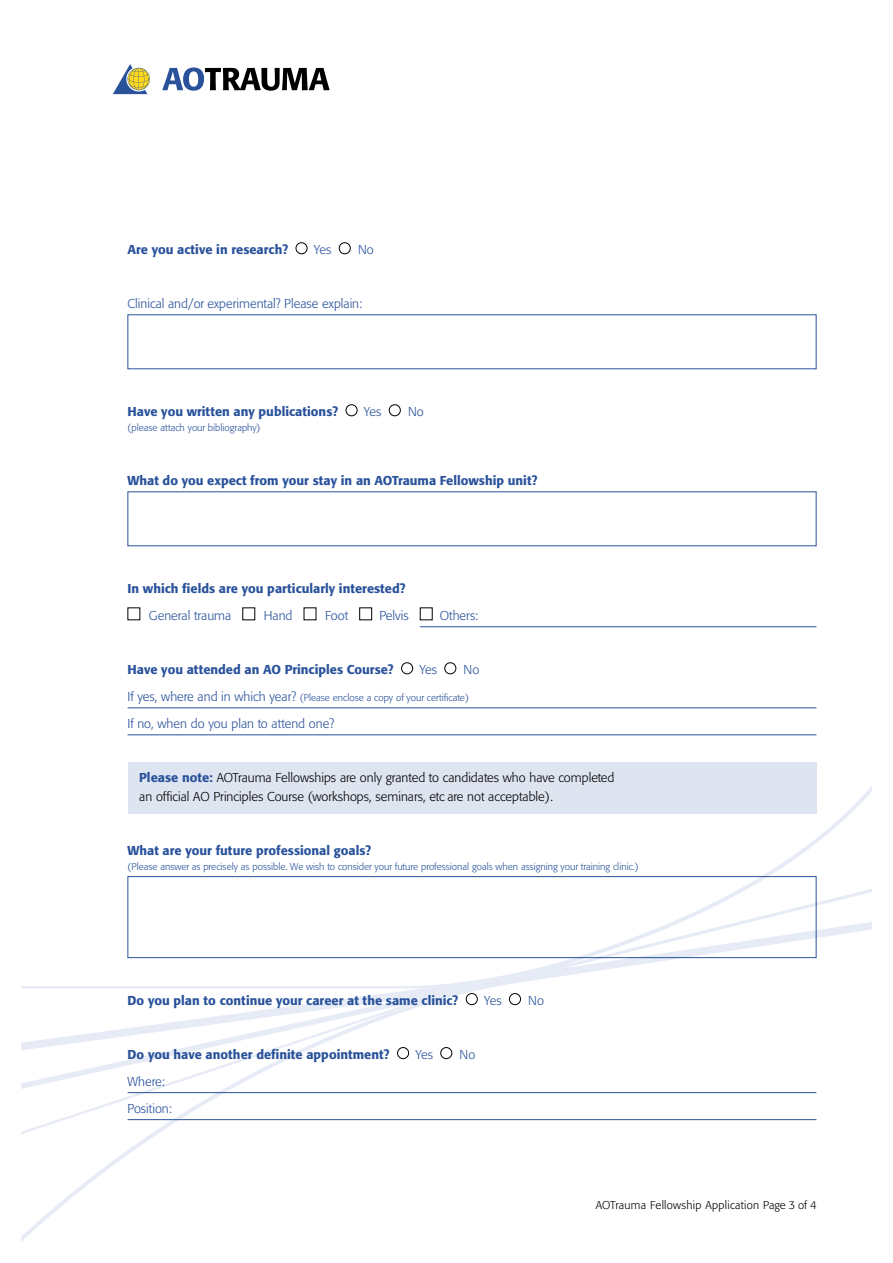
<style>
.page{position:relative;width:893px;height:1263px;background:#fff}
.page>*{position:absolute;margin:0;border:0;box-sizing:border-box;transform-origin:0 0}
.t1{font:500 12.75px "Formata BQ";color:#29529b}
.t2{font:300 12.75px/27px "Formata BQ";color:#29529b}
.t3{font:300 12.75px/18.8px "Formata BQ";color:#000}
.t4{font:300 11.25px "Formata BQ";letter-spacing:.025em;color:#000}
.t5{font:300 9.75px "Formata BQ";color:#29529b}
.s1{font-size:12.75px}
.s2{font-weight:500;color:#29529b}
</style>
<div class="page">
<svg style="left:21px;top:762px;width:851px;height:480px"></svg>
<div style="left:128px;top:762px;width:688px;height:52px;background:#dfe5f0"></div>
<hr style="left:128px;top:707px;width:688px;height:1px;background:#29529b">
<hr style="left:128px;top:734px;width:688px;height:1px;background:#29529b">
<hr style="left:128px;top:1092px;width:688px;height:1px;background:#29529b">
<hr style="left:128px;top:1119px;width:688px;height:1px;background:#29529b">
<div style="left:296px;top:242px;width:11px;height:12px;border:1px solid #000;border-radius:50%"></div>
<div style="left:339px;top:242px;width:12px;height:12px;border:1px solid #000;border-radius:50%"></div>
<div style="left:346px;top:404px;width:11px;height:12px;border:1px solid #000;border-radius:50%"></div>
<div style="left:389px;top:404px;width:12px;height:12px;border:1px solid #000;border-radius:50%"></div>
<div style="left:359px;top:607px;width:13px;height:13px;border:1px solid #000"></div>
<div style="left:401px;top:662px;width:12px;height:12px;border:1px solid #000;border-radius:50%"></div>
<div style="left:444px;top:662px;width:12px;height:12px;border:1px solid #000;border-radius:50%"></div>
<div style="left:466px;top:993px;width:12px;height:12px;border:1px solid #000;border-radius:50%"></div>
<div style="left:509px;top:993px;width:12px;height:12px;border:1px solid #000;border-radius:50%"></div>
<div style="left:397px;top:1047px;width:12px;height:12px;border:1px solid #000;border-radius:50%"></div>
<div style="left:440px;top:1047px;width:12px;height:12px;border:1px solid #000;border-radius:50%"></div>
<hr style="left:420px;top:626px;width:396px;height:1px;background:#29529b">
<div style="left:128px;top:876px;width:688px;height:82px;border:1px solid #29529b"></div>
<svg style="left:162px;top:67px;width:168px;height:24px"></svg>
<svg style="left:113px;top:64px;width:37px;height:30px"></svg>
<p class="t1" style="left:128px;top:242px;width:162px">Are you active in research?</p>
<p class="t2" style="left:314px;top:236px;width:19px">Yes</p>
<p class="t2" style="left:358px;top:236px;width:17px">No</p>
<p class="t2" style="left:128px;top:290px;width:236px">Clinical and/or experimental? Please explain:</p>
<p class="t1" style="left:128px;top:404px;width:212px">Have you written any publications?</p>
<p class="t2" style="left:364px;top:398px;width:19px">Yes</p>
<p class="t2" style="left:408px;top:398px;width:17px">No</p>
<p class="t5" style="left:128px;top:422px;width:134px">(please attach your bibliography)</p>
<p class="t1" style="left:128px;top:473px;width:412px">What do you expect from your stay in an AOTrauma Fellowship unit?</p>
<p class="t1" style="left:128px;top:581px;width:280px">In which fields are you particularly interested?</p>
<p class="t2" style="left:149px;top:602px;width:84px">General trauma</p>
<p class="t2" style="left:264px;top:602px;width:30px">Hand</p>
<p class="t2" style="left:325px;top:602px;width:25px">Foot</p>
<p class="t2" style="left:379px;top:602px;width:31px">Pelvis</p>
<p class="t2" style="left:440px;top:602px;width:40px">Others:</p>
<p class="t1" style="left:128px;top:662px;width:268px">Have you attended an AO Principles Course?</p>
<p class="t2" style="left:419px;top:656px;width:19px">Yes</p>
<p class="t2" style="left:464px;top:656px;width:17px">No</p>
<p class="t5" style="left:128px;top:692px;width:343px"><span class="s1">If yes, where and in which year?</span> (Please enclose a copy of your certificate)</p>
<p class="t2" style="left:128px;top:710px;width:208px">If no, when do you plan to attend one?</p>
<p class="t3" style="left:139px;top:768px;width:477px"><span class="s2">Please note:</span> AOTrauma Fellowships are only granted to candidates who have completed an official AO Principles Course (workshops, seminars, etc are not acceptable).</p>
<p class="t1" style="left:128px;top:842px;width:245px">What are your future professional goals?</p>
<p class="t5" style="left:128px;top:861px;width:513px">(Please answer as precisely as possible. We wish to consider your future professional goals when assigning your training clinic.)</p>
<p class="t1" style="left:128px;top:992px;width:332px">Do you plan to continue your career at the same clinic?</p>
<p class="t2" style="left:484px;top:987px;width:19px">Yes</p>
<p class="t2" style="left:528px;top:987px;width:17px">No</p>
<p class="t1" style="left:128px;top:1046px;width:264px">Do you have another definite appointment?</p>
<p class="t2" style="left:415px;top:1041px;width:19px">Yes</p>
<p class="t2" style="left:460px;top:1041px;width:17px">No</p>
<p class="t2" style="left:128px;top:1068px;width:46px">Where:<br>Position:</p>
<p class="t4" style="left:596px;top:1199px;width:223px">AOTrauma Fellowship Application Page 3 of 4</p>
</div>
